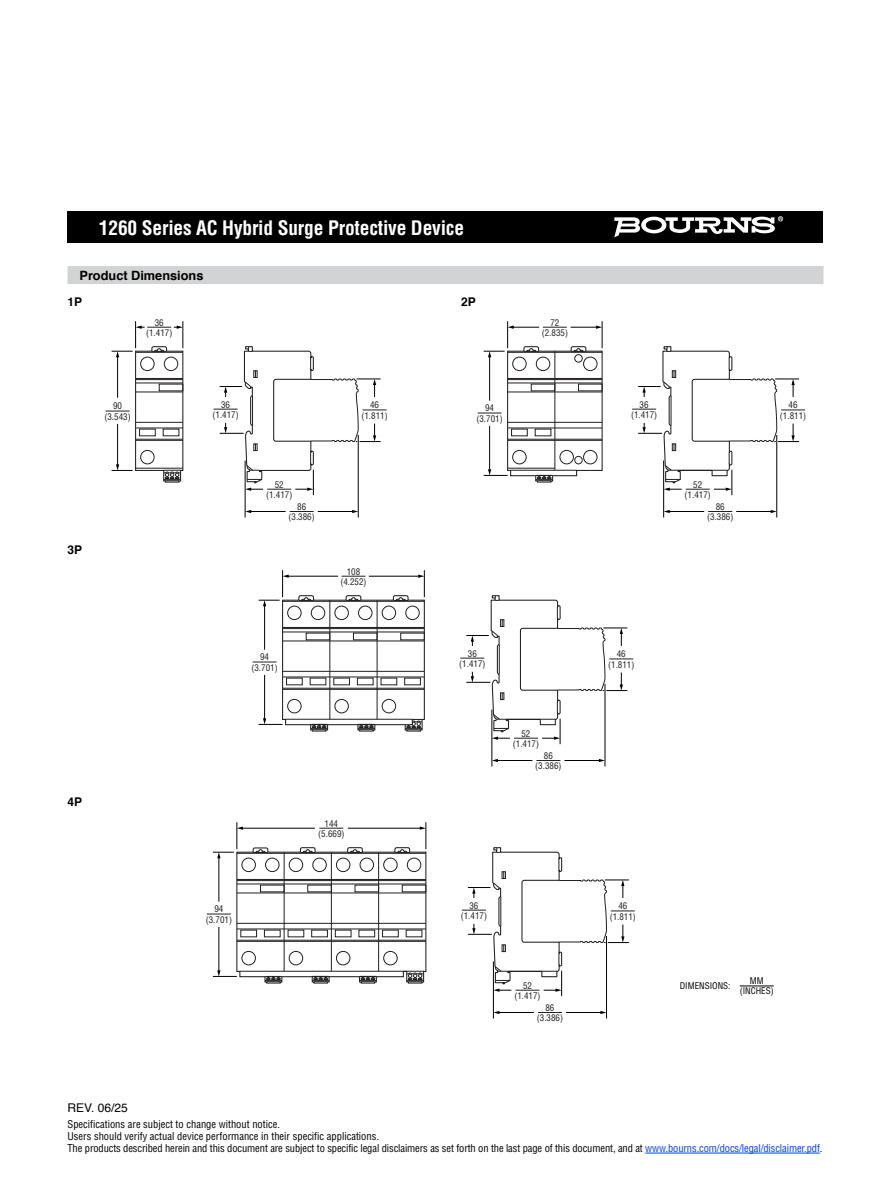
<style>
.page{position:relative;width:891px;height:1188px;background:#fff}
.page>*{position:absolute;margin:0;border:0;box-sizing:border-box;transform-origin:0 0}
.t1{font:700 condensed 19.5px "Helvetica";letter-spacing:-.01em;color:#fff}
.t2{font:700 12.75px "Helvetica";color:#000}
.t3{font:12px "Helvetica";color:#000}
.t4{font:700 12px "Helvetica";color:#000}
.t5{font:condensed 10.5px/12px "Helvetica";letter-spacing:-.01em;color:#000}
.t6{font:condensed 9px/10.5px "Helvetica";color:#231f20;text-align:center}
.t7{font:condensed 9px/10.8px "Helvetica";color:#000;text-align:center}
.s1{color:#0042f4}
</style>
<div class="page">
<div style="left:68px;top:212px;width:756px;height:31px;background:#000"></div>
<svg style="left:614px;top:216px;width:169px;height:21px"></svg>
<div style="left:68px;top:266px;width:756px;height:18px;background:#d1d3d4"></div>
<hr style="left:245px;top:461px;width:1px;height:57px;background:#000">
<hr style="left:358px;top:435px;width:1px;height:83px;background:#000">
<hr style="left:318px;top:511px;width:35px;height:1px;background:#000">
<svg style="left:352px;top:510px;width:6px;height:3px"></svg>
<hr style="left:250px;top:511px;width:36px;height:1px;background:#000">
<svg style="left:245px;top:510px;width:6px;height:3px"></svg>
<svg style="left:214px;top:346px;width:173px;height:149px"></svg>
<svg style="left:290px;top:511px;width:24px;height:1px"></svg>
<svg style="left:106px;top:321px;width:78px;height:162px"></svg>
<hr style="left:492px;top:710px;width:1px;height:57px;background:#000">
<hr style="left:605px;top:684px;width:1px;height:83px;background:#000">
<hr style="left:564px;top:760px;width:36px;height:1px;background:#000">
<svg style="left:599px;top:759px;width:6px;height:3px"></svg>
<hr style="left:497px;top:760px;width:35px;height:1px;background:#000">
<svg style="left:492px;top:759px;width:6px;height:3px"></svg>
<svg style="left:460px;top:595px;width:173px;height:149px"></svg>
<svg style="left:536px;top:760px;width:24px;height:1px"></svg>
<svg style="left:253px;top:570px;width:172px;height:162px"></svg>
<hr style="left:493px;top:962px;width:1px;height:57px;background:#000">
<hr style="left:606px;top:936px;width:1px;height:83px;background:#000">
<hr style="left:566px;top:1012px;width:36px;height:1px;background:#000">
<svg style="left:600px;top:1011px;width:6px;height:3px"></svg>
<hr style="left:498px;top:1012px;width:36px;height:1px;background:#000">
<svg style="left:493px;top:1011px;width:7px;height:3px"></svg>
<svg style="left:462px;top:847px;width:173px;height:149px"></svg>
<svg style="left:538px;top:1012px;width:24px;height:1px"></svg>
<svg style="left:207px;top:822px;width:220px;height:162px"></svg>
<hr style="left:663px;top:461px;width:1px;height:57px;background:#000">
<hr style="left:777px;top:435px;width:1px;height:83px;background:#000">
<hr style="left:736px;top:511px;width:36px;height:1px;background:#000">
<svg style="left:771px;top:510px;width:6px;height:3px"></svg>
<hr style="left:669px;top:511px;width:35px;height:1px;background:#000">
<svg style="left:664px;top:510px;width:6px;height:3px"></svg>
<svg style="left:632px;top:346px;width:173px;height:149px"></svg>
<svg style="left:708px;top:511px;width:24px;height:1px"></svg>
<svg style="left:478px;top:321px;width:125px;height:162px"></svg>
<hr style="left:740px;top:986px;width:34px;height:1px;background:#000">
<hr style="left:645px;top:1153px;width:175px;height:1px;background:#0042f4">
<h1 class="t1" style="left:99px;top:215px;width:367px">1260 Series AC Hybrid Surge Protective Device</h1>
<p class="t2" style="left:80px;top:265px;width:125px">Product Dimensions</p>
<p class="t4" style="left:68px;top:292px;width:16px">1P</p>
<p class="t4" style="left:461px;top:292px;width:16px">2P</p>
<p class="t6" style="left:146px;top:317px;width:28px">36 (1.417)</p>
<p class="t6" style="left:104px;top:401px;width:28px">90 (3.543)</p>
<p class="t4" style="left:68px;top:540px;width:16px">3P</p>
<p class="t6" style="left:213px;top:399px;width:28px">36 (1.417)</p>
<p class="t6" style="left:361px;top:400px;width:28px">46 (1.811)</p>
<p class="t6" style="left:266px;top:479px;width:28px">52 (1.417)</p>
<p class="t6" style="left:289px;top:501px;width:28px">86 (3.386)</p>
<p class="t6" style="left:340px;top:566px;width:28px">108 (4.252)</p>
<p class="t6" style="left:476px;top:403px;width:28px">94 (3.701)</p>
<p class="t6" style="left:542px;top:317px;width:28px">72 (2.835)</p>
<p class="t6" style="left:631px;top:399px;width:28px">36 (1.417)</p>
<p class="t6" style="left:780px;top:400px;width:28px">46 (1.811)</p>
<p class="t6" style="left:685px;top:479px;width:28px">52 (1.417)</p>
<p class="t6" style="left:707px;top:501px;width:28px">86 (3.386)</p>
<p class="t4" style="left:68px;top:792px;width:16px">4P</p>
<p class="t6" style="left:251px;top:652px;width:28px">94 (3.701)</p>
<p class="t6" style="left:206px;top:904px;width:28px">94 (3.701)</p>
<p class="t6" style="left:318px;top:818px;width:28px">144 (5.669)</p>
<p class="t6" style="left:459px;top:648px;width:28px">36 (1.417)</p>
<p class="t6" style="left:608px;top:649px;width:28px">46 (1.811)</p>
<p class="t6" style="left:513px;top:728px;width:28px">52 (1.417)</p>
<p class="t6" style="left:535px;top:750px;width:28px">86 (3.386)</p>
<p class="t6" style="left:461px;top:900px;width:28px">36 (1.417)</p>
<p class="t6" style="left:610px;top:901px;width:28px">46 (1.811)</p>
<p class="t6" style="left:514px;top:980px;width:28px">52 (1.417)</p>
<p class="t6" style="left:537px;top:1002px;width:28px">86 (3.386)</p>
<p class="t7" style="left:680px;top:980px;width:52px">DIMENSIONS:</p>
<p class="t7" style="left:740px;top:975px;width:36px">MM (INCHES)</p>
<p class="t3" style="left:68px;top:1098px;width:62px">REV. 06/25</p>
<p class="t5" style="left:68px;top:1118px;width:756px">Specifications are subject to change without notice.<br>Users should verify actual device performance in their specific applications.<br>The products described herein and this document are subject to specific legal disclaimers as set forth on the last page of this document, and at <span class="s1">www.bourns.com/docs/legal/disclaimer.pdf</span>.</p>
</div>
